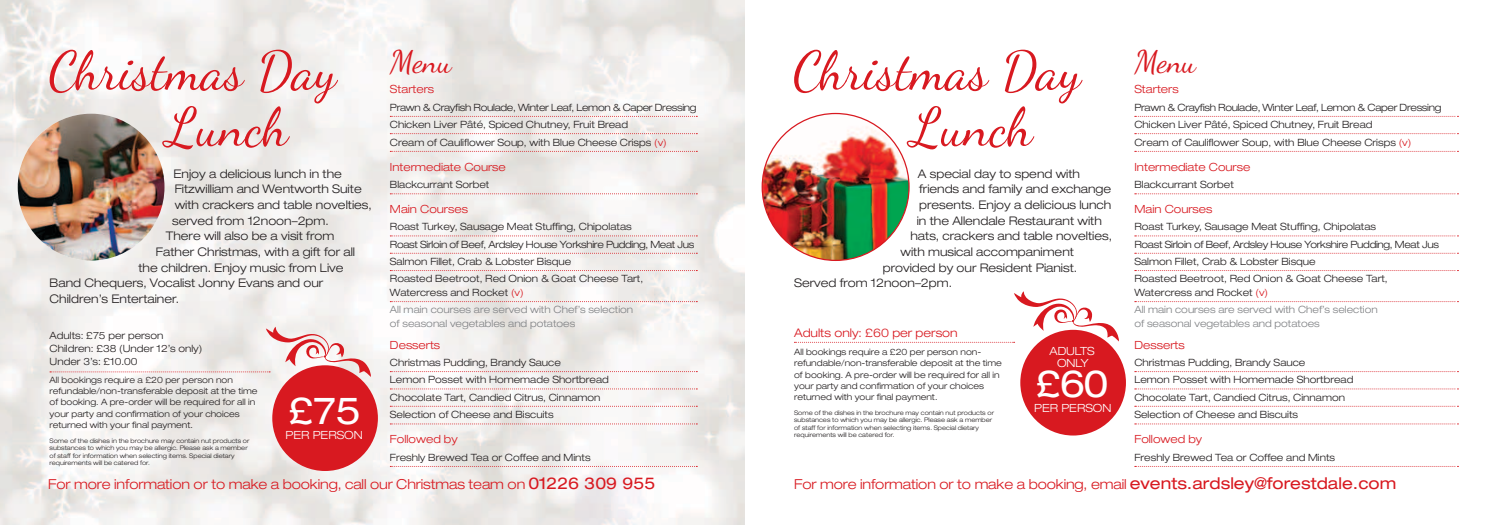
<style>
.page{position:relative;width:1489px;height:525px;background:#fff}
.page>*{position:absolute;margin:0;border:0;box-sizing:border-box;transform-origin:0 0}
.t1{font:53.75px/56.2px "Dancing Script OT";color:#d81920}
.t2{font:expanded 37.5px "Helvetica Neue";color:#fff}
.t3{font:31.25px "Dancing Script OT";color:#d81920}
.t4{font:300 expanded 13.75px "Helvetica Neue";letter-spacing:-.01em;color:#d81920}
.t5{font:300 expanded 11.88px "Helvetica Neue";color:#231f20}
.t6{font:300 expanded 11.88px "Helvetica Neue";color:#d81920}
.t7{font:300 expanded 11.25px "Helvetica Neue";color:#d81920}
.t8{font:300 expanded 11.25px/12.5px "Helvetica Neue";color:#fff;text-align:center}
.t9{font:300 expanded 10px/17.2px "Helvetica Neue";color:#231f20}
.t10{font:300 expanded 10px/17.2px "Helvetica Neue";color:#808285}
.t11{font:300 expanded 8.75px/11.2px "Helvetica Neue";color:#231f20}
.t12{font:300 expanded 6.25px/7.5px "Helvetica Neue";color:#231f20}
.s1{color:#d81920}
.s2{color:#231f20}
.s3{font-weight:400;font-size:16.25px}
</style>
<div class="page">
<img style="left:0;top:0;width:744px;height:524px">
<img style="left:18px;top:114px;width:146px;height:146px;border-radius:73px">
<svg style="left:50px;top:326px;width:321px;height:51px"></svg>
<div style="left:272px;top:365px;width:106px;height:105px;background:#d81920;border-radius:50%"></div>
<svg style="left:390px;top:116px;width:307px;height:1px"></svg>
<svg style="left:390px;top:133px;width:307px;height:1px"></svg>
<svg style="left:390px;top:151px;width:307px;height:1px"></svg>
<svg style="left:390px;top:193px;width:307px;height:1px"></svg>
<svg style="left:390px;top:235px;width:307px;height:1px"></svg>
<svg style="left:390px;top:253px;width:307px;height:1px"></svg>
<svg style="left:390px;top:270px;width:307px;height:1px"></svg>
<svg style="left:390px;top:301px;width:307px;height:1px"></svg>
<svg style="left:390px;top:371px;width:307px;height:1px"></svg>
<svg style="left:390px;top:388px;width:307px;height:1px"></svg>
<svg style="left:390px;top:405px;width:307px;height:1px"></svg>
<svg style="left:390px;top:423px;width:307px;height:1px"></svg>
<svg style="left:390px;top:466px;width:307px;height:1px"></svg>
<img style="left:762px;top:113px;width:147px;height:147px;border-radius:73px">
<div style="left:1020px;top:329px;width:105px;height:106px;background:#d81920;border-radius:50%"></div>
<svg style="left:794px;top:291px;width:324px;height:52px"></svg>
<svg style="left:1134px;top:116px;width:324px;height:1px"></svg>
<svg style="left:1134px;top:133px;width:324px;height:1px"></svg>
<svg style="left:1134px;top:151px;width:324px;height:1px"></svg>
<svg style="left:1134px;top:193px;width:324px;height:1px"></svg>
<svg style="left:1134px;top:235px;width:324px;height:1px"></svg>
<svg style="left:1134px;top:253px;width:324px;height:1px"></svg>
<svg style="left:1134px;top:270px;width:324px;height:1px"></svg>
<svg style="left:1134px;top:301px;width:324px;height:1px"></svg>
<svg style="left:1134px;top:371px;width:324px;height:1px"></svg>
<svg style="left:1134px;top:388px;width:324px;height:1px"></svg>
<svg style="left:1134px;top:405px;width:324px;height:1px"></svg>
<svg style="left:1134px;top:423px;width:324px;height:1px"></svg>
<svg style="left:1134px;top:466px;width:324px;height:1px"></svg>
<h1 class="t1" style="left:162px;top:43px;width:177px;text-indent:-112px">Christmas Day<br>Lunch</h1>
<p class="t5" style="left:173px;top:166px;width:170px">Enjoy a delicious lunch in the</p>
<p class="t5" style="left:175px;top:182px;width:188px">Fitzwilliam and Wentworth Suite</p>
<p class="t5" style="left:175px;top:198px;width:199px">with crackers and table novelties,</p>
<p class="t5" style="left:172px;top:213px;width:158px">served from 12noon–2pm.</p>
<p class="t5" style="left:166px;top:229px;width:170px">There will also be a visit from</p>
<p class="t5" style="left:156px;top:244px;width:201px">Father Christmas, with a gift for all</p>
<p class="t5" style="left:138px;top:260px;width:206px">the children. Enjoy music from Live</p>
<p class="t5" style="left:50px;top:276px;width:275px">Band Chequers, Vocalist Jonny Evans and our</p>
<p class="t5" style="left:50px;top:291px;width:131px">Children’s Entertainer.</p>
<p class="t9" style="left:50px;top:329px;width:154px;line-height:12.5px">Adults: £75 per person<br>Children: £38 (Under 12’s only)<br>Under 3’s: £10.00</p>
<p class="t11" style="left:50px;top:374px;width:209px">All bookings require a £20 per person non refundable/non-transferable deposit at the time of booking. A pre-order will be required for all in your party and confirmation of your choices returned with your final payment.</p>
<p class="t12" style="left:50px;top:436px;width:201px">Some of the dishes in the brochure may contain nut products or substances to which you may be allergic. Please ask a member of staff for information when selecting items. Special dietary requirements will be catered for.</p>
<h2 class="t2" style="left:288px;top:387px;width:74px">£75</h2>
<p class="t8" style="left:285px;top:428px;width:79px">PER PERSON</p>
<h3 class="t3" style="left:390px;top:43px;width:64px">Menu</h3>
<p class="t7" style="left:390px;top:83px;width:46px">Starters</p>
<p class="t9" style="left:390px;top:98px;width:308px">Prawn &amp; Crayfish Roulade, Winter Leaf, Lemon &amp; Caper Dressing<br>Chicken Liver Pâté, Spiced Chutney, Fruit Bread<br>Cream of Cauliflower Soup, with Blue Cheese Crisps <span class="s1">(v)</span></p>
<p class="t7" style="left:390px;top:160px;width:117px">Intermediate Course</p>
<p class="t9" style="left:390px;top:176px;width:101px">Blackcurrant Sorbet</p>
<p class="t7" style="left:390px;top:202px;width:79px">Main Courses</p>
<p class="t9" style="left:390px;top:218px;width:306px">Roast Turkey, Sausage Meat Stuffing, Chipolatas<br>Roast Sirloin of Beef, Ardsley House Yorkshire Pudding, Meat Jus Salmon Fillet, Crab &amp; Lobster Bisque<br>Roasted Beetroot, Red Onion &amp; Goat Cheese Tart,</p>
<p class="t10" style="left:390px;top:283px;width:245px"><span class="s2">Watercress and Rocket</span> <span class="s1">(v)<br></span>All main courses are served with Chef’s selection</p>
<p class="t10" style="left:390px;top:315px;width:187px">of seasonal vegetables and potatoes</p>
<p class="t7" style="left:390px;top:338px;width:52px">Desserts</p>
<p class="t9" style="left:390px;top:353px;width:220px">Christmas Pudding, Brandy Sauce<br>Lemon Posset with Homemade Shortbread Chocolate Tart, Candied Citrus, Cinnamon Selection of Cheese and Biscuits</p>
<p class="t7" style="left:390px;top:432px;width:69px">Followed by</p>
<p class="t9" style="left:390px;top:448px;width:202px">Freshly Brewed Tea or Coffee and Mints</p>
<h1 class="t1" style="left:906px;top:43px;width:177px;text-indent:-112px">Christmas Day<br>Lunch</h1>
<p class="t5" style="left:917px;top:166px;width:164px">A special day to spend with</p>
<p class="t5" style="left:919px;top:182px;width:193px">friends and family and exchange</p>
<p class="t5" style="left:919px;top:198px;width:193px">presents. Enjoy a delicious lunch</p>
<p class="t5" style="left:916px;top:213px;width:187px">in the Allendale Restaurant with</p>
<p class="t5" style="left:910px;top:229px;width:203px">hats, crackers and table novelties,</p>
<p class="t5" style="left:900px;top:244px;width:175px">with musical accompaniment</p>
<p class="t5" style="left:882px;top:260px;width:196px">provided by our Resident Pianist.</p>
<p class="t5" style="left:794px;top:276px;width:159px">Served from 12noon–2pm.</p>
<p class="t6" style="left:794px;top:325px;width:165px">Adults only: £60 per person</p>
<p class="t11" style="left:794px;top:346px;width:209px">All bookings require a £20 per person non&shy;refundable/non-transferable deposit at the time of booking. A pre-order will be required for all in your party and confirmation of your choices returned with your final payment.</p>
<p class="t12" style="left:794px;top:408px;width:201px">Some of the dishes in the brochure may contain nut products or substances to which you may be allergic. Please ask a member of staff for information when selecting items. Special dietary requirements will be catered for.</p>
<p class="t8" style="left:1049px;top:344px;width:47px">ADULTS<br>ONLY</p>
<h2 class="t2" style="left:1035px;top:360px;width:74px">£60</h2>
<p class="t8" style="left:1034px;top:401px;width:79px">PER PERSON</p>
<h3 class="t3" style="left:1134px;top:43px;width:64px">Menu</h3>
<p class="t7" style="left:1134px;top:83px;width:46px">Starters</p>
<p class="t9" style="left:1134px;top:98px;width:308px">Prawn &amp; Crayfish Roulade, Winter Leaf, Lemon &amp; Caper Dressing<br>Chicken Liver Pâté, Spiced Chutney, Fruit Bread<br>Cream of Cauliflower Soup, with Blue Cheese Crisps <span class="s1">(v)</span></p>
<p class="t7" style="left:1134px;top:160px;width:117px">Intermediate Course</p>
<p class="t9" style="left:1134px;top:176px;width:101px">Blackcurrant Sorbet</p>
<p class="t7" style="left:1134px;top:202px;width:79px">Main Courses</p>
<p class="t9" style="left:1134px;top:218px;width:306px">Roast Turkey, Sausage Meat Stuffing, Chipolatas<br>Roast Sirloin of Beef, Ardsley House Yorkshire Pudding, Meat Jus Salmon Fillet, Crab &amp; Lobster Bisque<br>Roasted Beetroot, Red Onion &amp; Goat Cheese Tart,</p>
<p class="t10" style="left:1134px;top:283px;width:245px"><span class="s2">Watercress and Rocket</span> <span class="s1">(v)<br></span>All main courses are served with Chef’s selection</p>
<p class="t10" style="left:1134px;top:315px;width:187px">of seasonal vegetables and potatoes</p>
<p class="t7" style="left:1134px;top:338px;width:52px">Desserts</p>
<p class="t9" style="left:1134px;top:353px;width:220px">Christmas Pudding, Brandy Sauce<br>Lemon Posset with Homemade Shortbread Chocolate Tart, Candied Citrus, Cinnamon Selection of Cheese and Biscuits</p>
<p class="t7" style="left:1134px;top:432px;width:69px">Followed by</p>
<p class="t9" style="left:1134px;top:448px;width:202px">Freshly Brewed Tea or Coffee and Mints</p>
<h3 class="t4" style="left:48px;top:476px;width:608px">For more information or to make a booking, call our Christmas team on <span class="s3">01226 309 955</span></h3>
<h3 class="t4" style="left:794px;top:475px;width:603px">For more information or to make a booking, email <span class="s3">events.ardsley@forestdale.com</span></h3>
</div>
